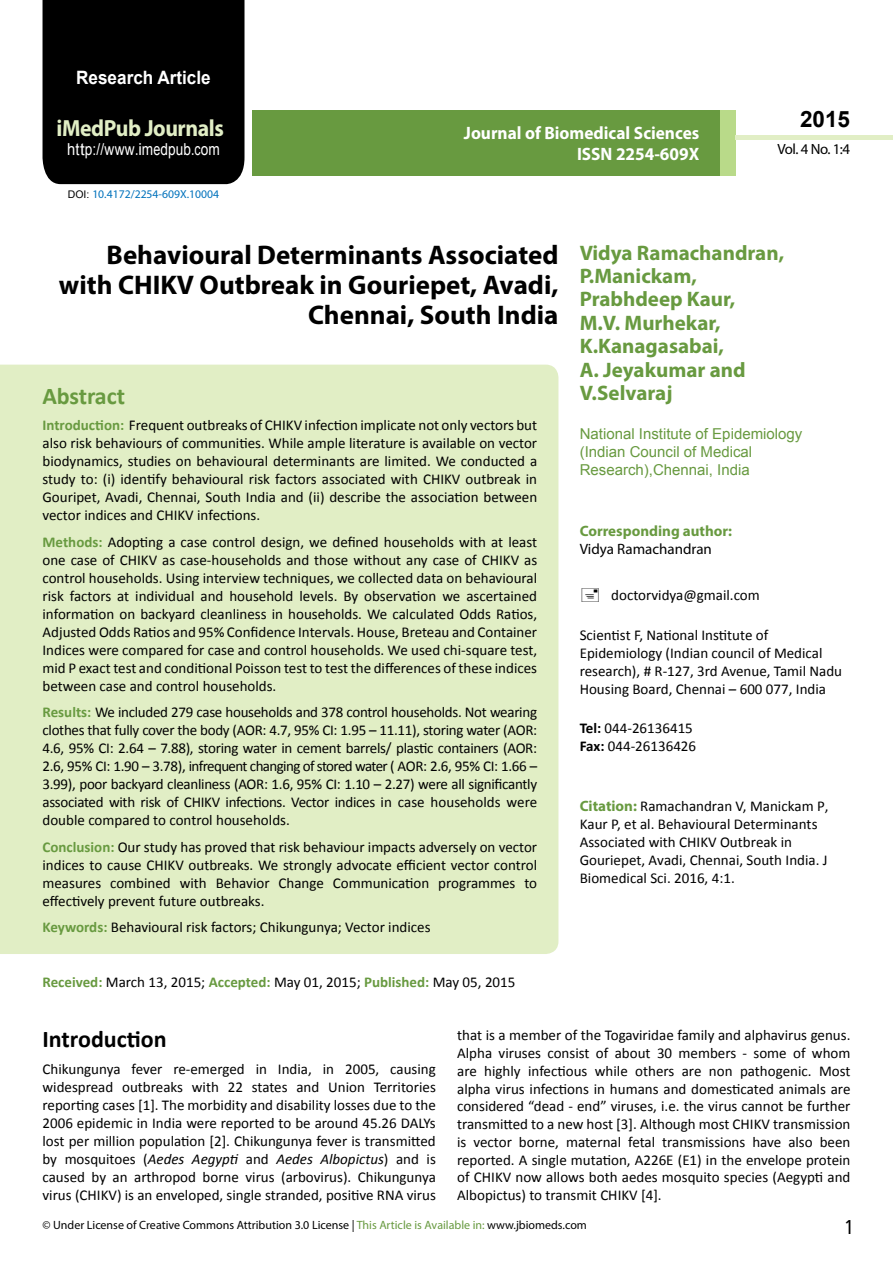
<style>
.page{position:relative;width:893px;height:1263px;background:#fff}
.page>*{position:absolute;margin:0;border:0;box-sizing:border-box;transform-origin:0 0}
.t1{font:700 27px/29.7px "Myriad Pro";color:#000;text-align:right}
.t2{font:25.5px "Tunga";color:#000}
.t3{font:700 24px "Calibri";color:#000}
.t4{font:700 24px "Calibri";letter-spacing:-.005em;color:#689a40}
.t5{font:700 23.4px "Myriad Pro";letter-spacing:-.02em;color:#e1eec5;scale:.93 1}
.t6{font:700 22.5px "Arial";color:#000}
.t7{font:700 21px/23.4px "Myriad Pro";color:#689a40}
.t8{font:700 18.45px "Arial";color:#fff;scale:.93 1}
.t9{font:700 18px/21.6px "Myriad Pro";color:#fff;text-align:right;scale:.96 1}
.t10{font:16.5px "Arial";letter-spacing:.01em;color:#fff;scale:.89 1}
.t11{font:15px/18px "Calibri";color:#000;text-align:justify}
.t12{font:15px/18px "Arial";color:#689a40}
.t13{font:700 15px "Myriad Pro";color:#689a40}
.t14{font:15px "Myriad Pro";color:#000}
.t15{font:14.85px "Myriad Pro";color:#000}
.t16{font:12px "Myriad Pro";color:#000}
.t17{font:11.7px "Myriad Pro";color:#0072bc}
.s1{font-family:"Calibri"}
.s2{font-family:"Arial";font-size:10.5px;color:#000}
.s3{font-weight:700;color:#689a40}
.s4{font-weight:700}
.s5{font-family:"Myriad Pro";font-weight:700;color:#689a40}
.s6{font-style:italic}
.s7{color:#689a40}
</style>
<div class="page">
<div style="left:43px;top:0;width:201px;height:184px;background:#000"></div>
<div style="left:252px;top:110px;width:469px;height:66px;background:#689a40"></div>
<div style="left:720px;top:110px;width:16px;height:66px;background:#b9da89"></div>
<div style="left:736px;top:135px;width:157px;height:5px;background:#e1eec5"></div>
<div style="left:0;top:365px;width:558px;height:589px;background:#e1eec5"></div>
<p class="t8" style="left:76px;top:65px;width:146px">Research Article</p>
<h3 class="t5" style="left:57px;top:113px;width:181px">iMedPub Journals</h3>
<p class="t10" style="left:67px;top:139px;width:173px">http://www<span class="s1">.</span>imedpub<span class="s1">.</span>com</p>
<p class="t17" style="left:68px;top:187px;width:153px"><span class="s2">DOI:</span> 10.4172/2254-609X.10004</p>
<p class="t9" style="left:464px;top:121px;width:247px">Journal of Biomedical Sciences<br>ISSN 2254-609X</p>
<h3 class="t6" style="left:800px;top:104px;width:52px">2015</h3>
<p class="t15" style="left:778px;top:140px;width:74px">Vol. 4 No. 1:4</p>
<h1 class="t1" style="left:59px;top:239px;width:501px">Behavioural Determinants Associated with CHIKV Outbreak in Gouriepet, Avadi,<br>Chennai, South India</h1>
<h3 class="t7" style="left:580px;top:240px;width:206px">Vidya Ramachandran,<br>P.Manickam,<br>Prabhdeep Kaur,<br>M.V. Murhekar,<br>K.Kanagasabai,<br>A. Jeyakumar and<br>V.Selvaraj</h3>
<p class="t12" style="left:580px;top:425px;width:224px">National Institute of Epidemiology (Indian Council of Medical<br>Research),Chennai, India</p>
<h3 class="t4" style="left:43px;top:381px;width:84px">Abstract</h3>
<p class="t11" style="left:43px;top:416px;width:496px"><span class="s3">Introduction:</span> Frequent outbreaks of CHIKV infection implicate not only vectors but also risk behaviours of communities. While ample literature is available on vector biodynamics, studies on behavioural determinants are limited. We conducted a study to: (i) identify behavioural risk factors associated with CHIKV outbreak in Gouripet, Avadi, Chennai, South India and (ii) describe the association between vector indices and CHIKV infections.</p>
<p class="t11" style="left:43px;top:533px;width:496px"><span class="s3">Methods:</span> Adopting a case control design, we defined households with at least one case of CHIKV as case-households and those without any case of CHIKV as control households. Using interview techniques, we collected data on behavioural risk factors at individual and household levels. By observation we ascertained information on backyard cleanliness in households. We calculated Odds Ratios, Adjusted Odds Ratios and 95% Confidence Intervals. House, Breteau and Container Indices were compared for case and control households. We used chi-square test, mid P exact test and conditional Poisson test to test the differences of these indices between case and control households.</p>
<p class="t11" style="left:43px;top:703px;width:496px"><span class="s3">Results:</span> We included 279 case households and 378 control households. Not wearing clothes that fully cover the body (AOR: 4.7, 95% CI: 1.95 – 11.11), storing water (AOR:<br>4.6, 95% CI: 2.64 – 7.88), storing water in cement barrels/ plastic containers (AOR:<br>2.6, 95% CI: 1.90 – 3.78), infrequent changing of stored water ( AOR: 2.6, 95% CI: 1.66 – 3.99), poor backyard cleanliness (AOR: 1.6, 95% CI: 1.10 – 2.27) were all significantly associated with risk of CHIKV infections. Vector indices in case households were double compared to control households.</p>
<p class="t11" style="left:43px;top:838px;width:496px"><span class="s3">Conclusion:</span> Our study has proved that risk behaviour impacts adversely on vector indices to cause CHIKV outbreaks. We strongly advocate efficient vector control measures combined with Behavior Change Communication programmes to effectively prevent future outbreaks.</p>
<p class="t11" style="left:43px;top:918px;width:390px"><span class="s3">Keywords:</span> Behavioural risk factors; Chikungunya; Vector indices</p>
<p class="t13" style="left:580px;top:521px;width:154px">Corresponding author:</p>
<p class="t14" style="left:580px;top:540px;width:134px">Vidya Ramachandran</p>
<p class="t11" style="left:611px;top:586px;width:150px">doctorvidya@gmail.com</p>
<p class="t11" style="left:580px;top:626px;width:264px;text-align:left">Scientist F, National Institute of Epidemiology (Indian council of Medical research), # R-127, 3rd Avenue, Tamil Nadu Housing Board, Chennai – 600 077, India</p>
<p class="t11" style="left:580px;top:719px;width:118px"><span class="s4">Tel:</span> 044-26136415<br><span class="s4">Fax:</span> 044-26136426</p>
<p class="t11" style="left:580px;top:797px;width:250px;text-align:left"><span class="s5">Citation:</span> Ramachandran V, Manickam P, Kaur P, et al. Behavioural Determinants Associated with CHIKV Outbreak in Gouriepet, Avadi, Chennai, South India. J Biomedical Sci. 2016, 4:1.</p>
<p class="t11" style="left:43px;top:972px;width:474px"><span class="s3">Received:</span> March 13, 2015; <span class="s3">Accepted:</span> May 01, 2015; <span class="s3">Published:</span> May 05, 2015</p>
<h3 class="t3" style="left:43px;top:1024px;width:126px">Introduction</h3>
<p class="t11" style="left:43px;top:1060px;width:395px">Chikungunya fever re-emerged in India, in 2005, causing widespread outbreaks with 22 states and Union Territories reporting cases [1]. The morbidity and disability losses due to the 2006 epidemic in India were reported to be around 45.26 DALYs lost per million population [2]. Chikungunya fever is transmitted by mosquitoes (<span class="s6">Aedes Aegypti</span> and <span class="s6">Aedes Albopictus</span>) and is caused by an arthropod borne virus (arbovirus). Chikungunya virus (CHIKV) is an enveloped, single stranded, positive RNA virus</p>
<p class="t11" style="left:457px;top:1026px;width:395px">that is a member of the Togaviridae family and alphavirus genus.<br>Alpha viruses consist of about 30 members - some of whom are highly infectious while others are non pathogenic. Most alpha virus infections in humans and domesticated animals are considered “dead - end” viruses, i.e. the virus cannot be further transmitted to a new host [3]. Although most CHIKV transmission is vector borne, maternal fetal transmissions have also been reported. A single mutation, A226E (E1) in the envelope protein of CHIKV now allows both aedes mosquito species (Aegypti and Albopictus) to transmit CHIKV [4].</p>
<p class="t16" style="left:43px;top:1218px;width:546px">© Under License of Creative Commons Attribution 3.0 License | <span class="s7">This Article is Available in:</span> www.jbiomeds.com</p>
<h2 class="t2" style="left:845px;top:1210px;width:9px">1</h2>
</div>
